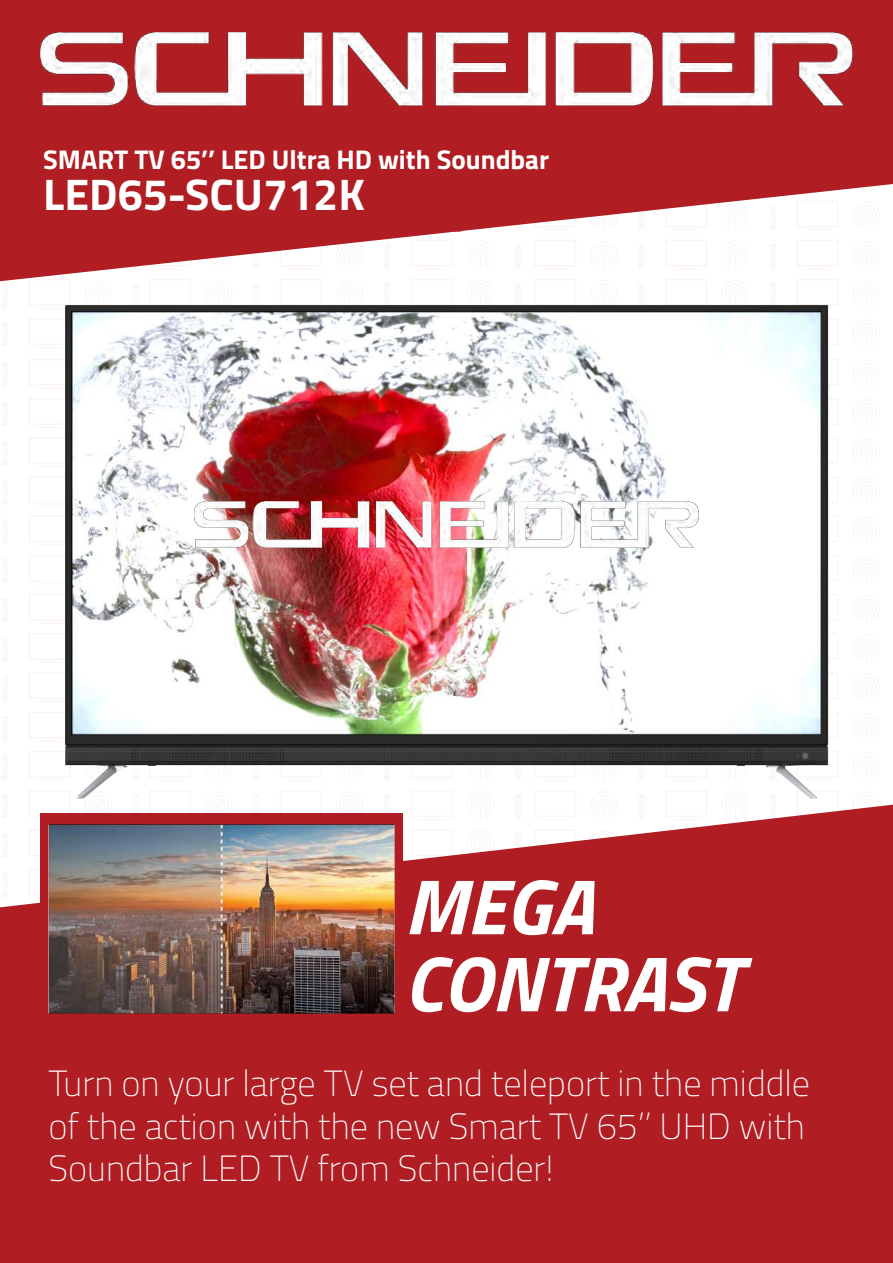
<style>
.page{position:relative;width:893px;height:1263px;background:#fff}
.page>*{position:absolute;margin:0;border:0;box-sizing:border-box;transform-origin:0 0}
.t1{font:italic 700 78.3px/77.1px "Titillium Web";color:#fff}
.t2{font:700 44.25px "Titillium Web";color:#fff}
.t3{font:200 36.3px/42.6px "Titillium Web";color:#fff}
.t4{font:700 27px "Titillium Web";color:#fff}
</style>
<div class="page">
<svg style="left:0;top:0;width:893px;height:282px;fill:#b01e23"></svg>
<svg style="left:0;top:804px;width:893px;height:228px;fill:#b01e23"></svg>
<img style="left:40px;top:32px;width:813px;height:74px">
<div style="left:0;top:1032px;width:893px;height:231px;background:#b01e23"></div>
<div style="left:40px;top:814px;width:363px;height:210px;background:#b01e23"></div>
<img style="left:49px;top:824px;width:346px;height:189px">
<img style="left:56px;top:304px;width:781px;height:503px">
<img style="left:195px;top:502px;width:503px;height:45px">
<p class="t4" style="left:43px;top:139px;width:507px">SMART TV 65’’ LED Ultra HD with Soundbar</p>
<p class="t2" style="left:43px;top:160px;width:323px">LED65-SCU712K</p>
<h1 class="t1" style="left:404px;top:863px;width:338px">MEGA<br>CONTRAST</h1>
<p class="t3" style="left:48px;top:1060px;width:763px">Turn on your large TV set and teleport in the middle of the action with the new Smart TV 65’’ UHD with<br>Soundbar LED TV from Schneider!</p>
</div>
